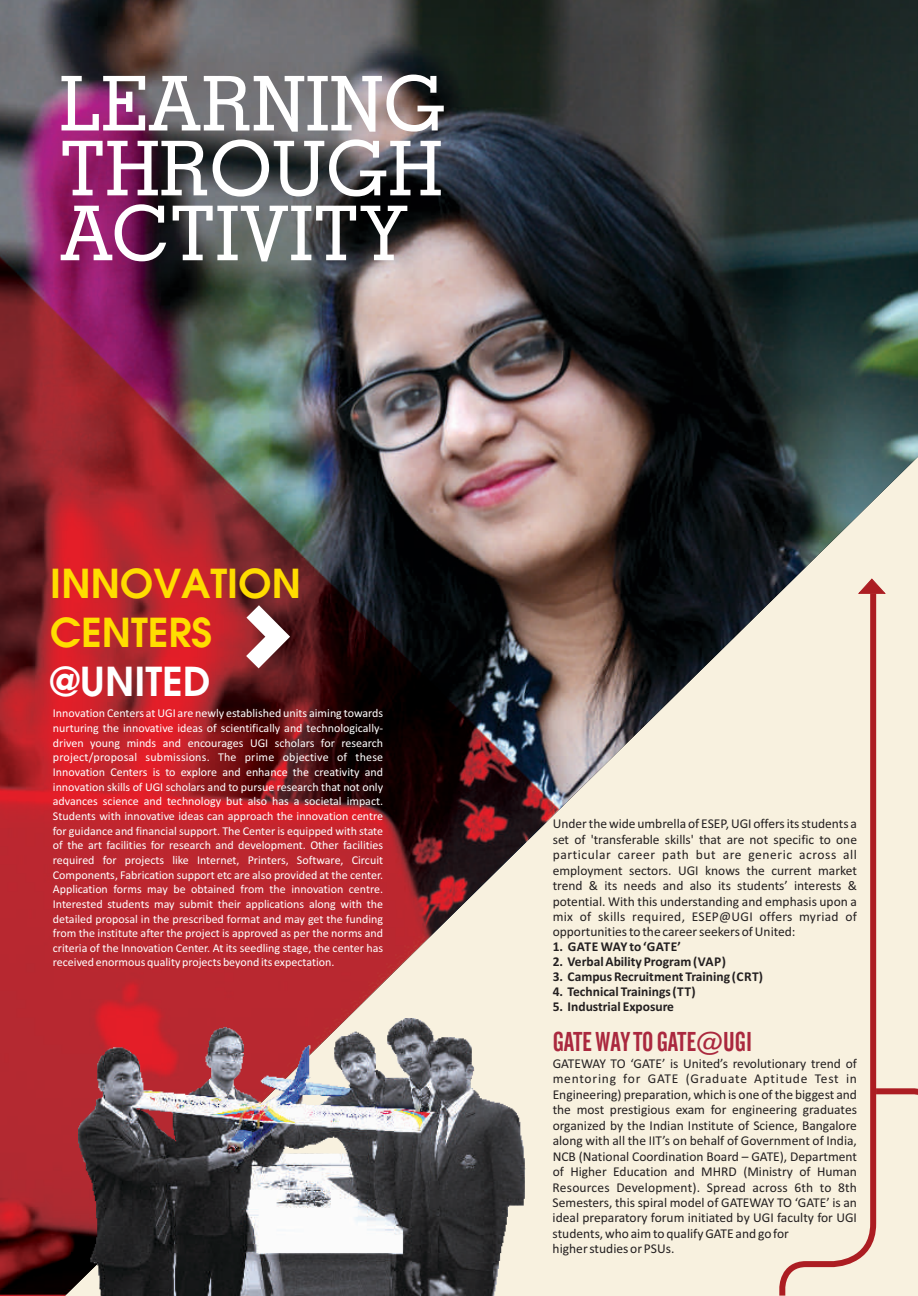
<style>
.page{position:relative;width:918px;height:1296px;background:#fff}
.page>*{position:absolute;margin:0;border:0;box-sizing:border-box;transform-origin:0 0}
.t1{font:500 75.75px/64.9px "Stymie BT";color:#fff;text-align:justify}
.t2{font:600 39.75px/48.6px "Avant Garde";color:#fd0}
.t3{font:600 39.75px "Avant Garde";color:#fff}
.t4{font:27px "Alternate Gothic No 2 BT";color:#aa283e}
.t5{font:13.5px/15.5px "Calibri";color:#231f20;text-align:justify}
.t6{font:700 13.5px "Calibri";color:#231f20}
.t7{font:12px/14.7px "Calibri";color:#fff;text-align:justify}
</style>
<div class="page">
<img style="left:0;top:0;width:918px;height:1296px">
<div style="left:879px;top:905px;width:39px;height:353px;background:#f8f1df"></div>
<svg style="left:246px;top:605px;width:44px;height:63px"></svg>
<img style="left:78px;top:1019px;width:448px;height:277px">
<svg style="left:776px;top:587px;width:103px;height:709px"></svg>
<svg style="left:858px;top:579px;width:27px;height:15px"></svg>
<h1 class="t1" style="left:60px;top:78px;width:388px">LEARNING THROUGH ACTIVITY</h1>
<h2 class="t2" style="left:50px;top:563px;width:252px">INNOVATION<br>CENTERS</h2>
<h2 class="t3" style="left:50px;top:666px;width:162px">@UNITED</h2>
<p class="t7" style="left:53px;top:707px;width:332px">Innovation Centers at UGI are newly established units aiming towards nurturing the innovative ideas of scientifically and technologically&shy;driven young minds and encourages UGI scholars for research project/proposal submissions. The prime objective of these Innovation Centers is to explore and enhance the creativity and innovation skills of UGI scholars and to pursue research that not only advances science and technology but also has a societal impact.<br>Students with innovative ideas can approach the innovation centre for guidance and financial support. The Center is equipped with state of the art facilities for research and development. Other facilities required for projects like Internet, Printers, Software, Circuit Components, Fabrication support etc are also provided at the center.<br>Application forms may be obtained from the innovation centre.<br>Interested students may submit their applications along with the detailed proposal in the prescribed format and may get the funding from the institute after the project is approved as per the norms and criteria of the Innovation Center. At its seedling stage, the center has received enormous quality projects beyond its expectation.</p>
<p class="t5" style="left:553px;top:817px;width:306px">Under the wide umbrella of ESEP, UGI offers its students a set of 'transferable skills' that are not specific to one particular career path but are generic across all employment sectors. UGI knows the current market trend &amp; its needs and also its students’ interests &amp; potential. With this understanding and emphasis upon a mix of skills required, ESEP@UGI offers myriad of opportunities to the career seekers of United:</p>
<p class="t6" style="left:553px;top:941px;width:130px">1. GATE WAY to ‘GATE’</p>
<p class="t6" style="left:553px;top:956px;width:175px">2. Verbal Ability Program (VAP)</p>
<p class="t6" style="left:553px;top:971px;width:212px">3. Campus Recruitment Training (CRT)</p>
<p class="t6" style="left:553px;top:986px;width:144px">4. Technical Trainings (TT)</p>
<p class="t6" style="left:553px;top:1000px;width:123px">5. Industrial Exposure</p>
<h3 class="t4" style="left:553px;top:1030px;width:201px">GATEWAYTO GATE@UGI</h3>
<p class="t5" style="left:553px;top:1057px;width:306px;text-align:left">GATEWAY TO ‘GATE’ is United’s revolutionary trend of mentoring for GATE (Graduate Aptitude Test in Engineering) preparation, which is one of the biggest and the most prestigious exam for engineering graduates organized by the Indian Institute of Science, Bangalore along with all the IIT’s on behalf of Government of India, NCB (National Coordination Board – GATE), Department of Higher Education and MHRD (Ministry of Human Resources Development). Spread across 6th to 8th Semesters, this spiral model of GATEWAY TO ‘GATE’ is an ideal preparatory forum initiated by UGI faculty for UGI students, who aim to qualify GATE and go for<br>higher studies or PSUs.</p>
</div>
